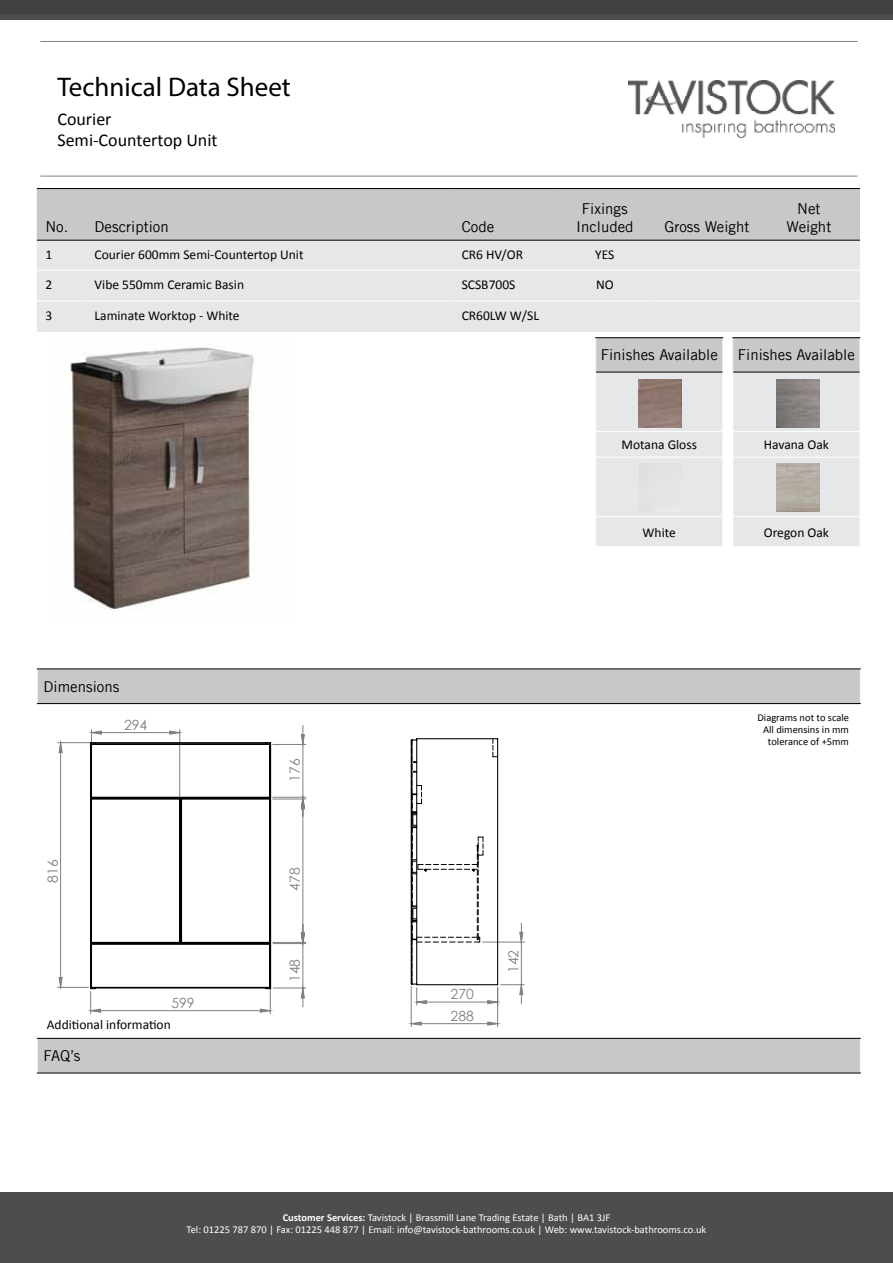
<style>
.page{position:relative;width:893px;height:1263px;background:#fff}
.page>*{position:absolute;margin:0;border:0;box-sizing:border-box;transform-origin:0 0}
.t1{font:27px "Myriad Pro";color:#000}
.t2{font:18px/21.6px "Calibri";color:#000}
.t3{font:15px/18px "Trade Gothic LT";color:#000;text-align:center}
.t4{font:13.95px/21.5px "Century Gothic";color:#808080}
.t5{font:13.5px "Calibri";color:#000}
.t6{font:10.5px/12.6px "Calibri";color:#fff;text-align:center}
.t7{font:10.5px/12px "Calibri";color:#000;text-align:right}
.s1{font-weight:700}
</style>
<div class="page">
<div style="left:0;top:1193px;width:893px;height:70px;background:#4d4d4f"></div>
<img style="left:628px;top:81px;width:207px;height:57px">
<hr style="left:40px;top:41px;width:817px;height:1px;background:#808285">
<hr style="left:40px;top:176px;width:817px;height:1px;background:#808285">
<div style="left:0;top:0;width:893px;height:20px;background:linear-gradient(to right,#4d4d4f,#4d4d4f)"></div>
<div style="left:37px;top:189px;width:823px;height:51px;background:#c7c8ca"></div>
<div style="left:37px;top:241px;width:823px;height:91px;background:#e6e7e8"></div>
<hr style="left:37px;top:270px;width:49px;height:1px;background:#fff">
<hr style="left:86px;top:270px;width:367px;height:1px;background:#fff">
<hr style="left:453px;top:270px;width:101px;height:1px;background:#fff">
<hr style="left:554px;top:270px;width:102px;height:1px;background:#fff">
<hr style="left:656px;top:270px;width:102px;height:1px;background:#fff">
<hr style="left:758px;top:270px;width:102px;height:1px;background:#fff">
<hr style="left:37px;top:188px;width:49px;height:1px;background:#000">
<hr style="left:86px;top:188px;width:367px;height:1px;background:#000">
<hr style="left:453px;top:188px;width:101px;height:1px;background:#000">
<hr style="left:554px;top:188px;width:102px;height:1px;background:#000">
<hr style="left:656px;top:188px;width:102px;height:1px;background:#000">
<hr style="left:758px;top:188px;width:102px;height:1px;background:#000">
<hr style="left:37px;top:240px;width:49px;height:1px;background:#000">
<hr style="left:86px;top:240px;width:367px;height:1px;background:#000">
<hr style="left:453px;top:240px;width:101px;height:1px;background:#000">
<hr style="left:554px;top:240px;width:102px;height:1px;background:#000">
<hr style="left:656px;top:240px;width:102px;height:1px;background:#000">
<hr style="left:758px;top:240px;width:102px;height:1px;background:#000">
<hr style="left:37px;top:301px;width:49px;height:1px;background:#fff">
<hr style="left:86px;top:301px;width:367px;height:1px;background:#fff">
<hr style="left:453px;top:301px;width:101px;height:1px;background:#fff">
<hr style="left:554px;top:301px;width:102px;height:1px;background:#fff">
<hr style="left:656px;top:301px;width:102px;height:1px;background:#fff">
<hr style="left:758px;top:301px;width:102px;height:1px;background:#fff">
<div style="left:37px;top:669px;width:823px;height:34px;background:#c7c8ca"></div>
<hr style="left:37px;top:669px;width:1px;height:34px;background:#fff">
<hr style="left:37px;top:703px;width:824px;height:1px;background:#000">
<hr style="left:37px;top:668px;width:824px;height:1px;background:#000">
<div style="left:733px;top:338px;width:127px;height:34px;background:#c7c8ca"></div>
<div style="left:733px;top:373px;width:127px;height:173px;background:#e6e7e8"></div>
<hr style="left:733px;top:372px;width:127px;height:1px;background:#000">
<hr style="left:732px;top:337px;width:128px;height:1px;background:#000">
<div style="left:596px;top:338px;width:127px;height:34px;background:#c7c8ca"></div>
<hr style="left:722px;top:338px;width:1px;height:34px;background:#fff">
<div style="left:596px;top:372px;width:127px;height:174px;background:#e6e7e8"></div>
<hr style="left:596px;top:372px;width:126px;height:1px;background:#000">
<hr style="left:595px;top:337px;width:128px;height:1px;background:#000">
<div style="left:0;top:0;width:893px;height:13px;background:#414042"></div>
<div style="left:37px;top:1038px;width:823px;height:35px;background:#c7c8ca"></div>
<hr style="left:37px;top:1039px;width:1px;height:34px;background:#fff">
<hr style="left:37px;top:1073px;width:824px;height:1px;background:#000">
<hr style="left:37px;top:1038px;width:824px;height:1px;background:#000">
<img style="left:70px;top:347px;width:184px;height:264px">
<img style="left:776px;top:379px;width:43px;height:48px">
<img style="left:776px;top:464px;width:43px;height:48px">
<div style="left:639px;top:464px;width:43px;height:48px;background:#e4e4e4"></div>
<img style="left:638px;top:380px;width:43px;height:47px">
<hr style="left:497px;top:988px;width:1px;height:38px;background:#808080">
<hr style="left:411px;top:986px;width:1px;height:40px;background:#808080">
<hr style="left:58px;top:987px;width:31px;height:1px;background:#808080">
<hr style="left:58px;top:742px;width:34px;height:1px;background:#808080">
<svg style="left:59px;top:743px;width:31px;height:247px"></svg>
<svg style="left:90px;top:725px;width:434px;height:300px"></svg>
<h1 class="t1" style="left:57px;top:70px;width:235px">Technical Data Sheet</h1>
<h2 class="t2" style="left:57px;top:108px;width:162px">Courier<br>Semi-Countertop Unit</h2>
<h3 class="t3" style="left:45px;top:217px;width:125px">No. Description</h3>
<h3 class="t3" style="left:462px;top:217px;width:34px">Code</h3>
<h3 class="t3" style="left:576px;top:199px;width:59px">Fixings<br>Included</h3>
<p class="t5" style="left:45px;top:246px;width:8px">1</p>
<p class="t5" style="left:95px;top:246px;width:210px">Courier 600mm Semi-Countertop Unit</p>
<p class="t5" style="left:462px;top:246px;width:63px">CR6 HV/OR</p>
<p class="t5" style="left:595px;top:246px;width:21px">YES</p>
<p class="t5" style="left:45px;top:276px;width:8px">2</p>
<p class="t5" style="left:95px;top:276px;width:151px">Vibe 550mm Ceramic Basin</p>
<p class="t5" style="left:462px;top:276px;width:55px">SCSB700S</p>
<p class="t5" style="left:596px;top:276px;width:19px">NO</p>
<p class="t5" style="left:45px;top:307px;width:8px">3</p>
<p class="t5" style="left:95px;top:307px;width:147px">Laminate Worktop - White</p>
<p class="t5" style="left:462px;top:307px;width:79px">CR60LW W/SL</p>
<h3 class="t3" style="left:664px;top:217px;width:87px">Gross Weight</h3>
<h3 class="t3" style="left:787px;top:199px;width:46px">Net<br>Weight</h3>
<h3 class="t3" style="left:44px;top:677px;width:77px">Dimensions</h3>
<h3 class="t4" style="left:42px;top:883px;width:25px;rotate:-90deg">816</h3>
<h3 class="t4" style="left:124px;top:713px;width:25px">294</h3>
<h3 class="t4" style="left:171px;top:991px;width:25px">599</h3>
<p class="t5" style="left:47px;top:1016px;width:126px">Additional information</p>
<h3 class="t3" style="left:44px;top:1046px;width:38px">FAQ’s</h3>
<h3 class="t4" style="left:284px;top:782px;width:25px;rotate:-90deg">176</h3>
<h3 class="t4" style="left:284px;top:891px;width:25px;rotate:-90deg">478</h3>
<h3 class="t4" style="left:284px;top:982px;width:25px;rotate:-90deg">148</h3>
<h3 class="t4" style="left:451px;top:983px;width:25px">270<br>288</h3>
<h3 class="t4" style="left:502px;top:973px;width:25px;rotate:-90deg">142</h3>
<h3 class="t3" style="left:601px;top:346px;width:119px">Finishes Available</h3>
<h3 class="t3" style="left:738px;top:346px;width:119px">Finishes Available</h3>
<p class="t5" style="left:622px;top:436px;width:77px">Motana Gloss</p>
<p class="t5" style="left:643px;top:524px;width:35px">White</p>
<p class="t5" style="left:764px;top:436px;width:67px">Havana Oak</p>
<p class="t5" style="left:764px;top:524px;width:67px">Oregon Oak</p>
<p class="t7" style="left:757px;top:712px;width:93px">Diagrams not to scale<br>All dimensins in mm tolerance of +5mm</p>
<p class="t6" style="left:187px;top:1211px;width:521px"><span class="s1">Customer Services:</span> Tavistock | Brassmill Lane Trading Estate | Bath | BA1 3JF<br>Tel: 01225 787 870 | Fax: 01225 448 877 | Email: info@tavistock-bathrooms.co.uk | Web: www.tavistock-bathrooms.co.uk</p>
</div>
